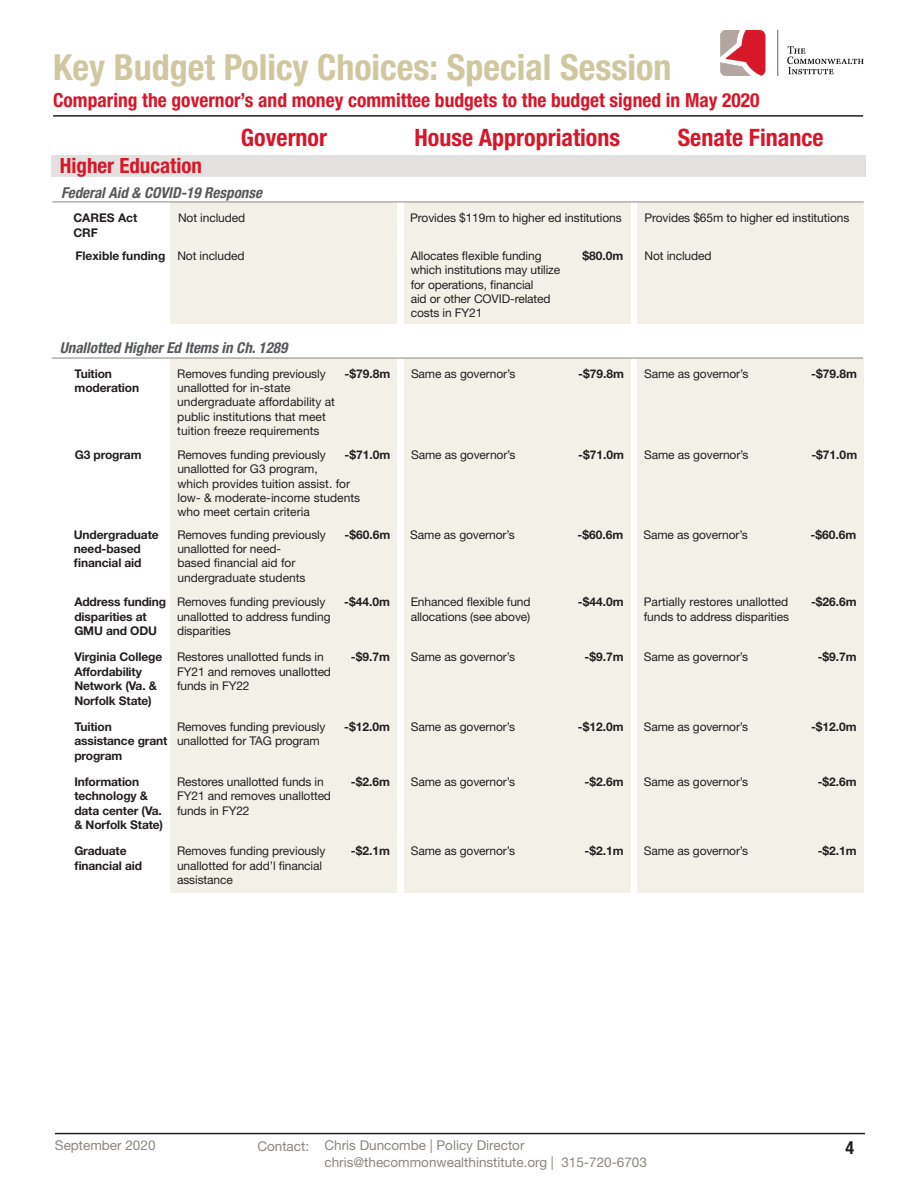
<style>
.page{position:relative;width:918px;height:1188px;background:#fff}
.page>*{position:absolute;margin:0;border:0;box-sizing:border-box;transform-origin:0 0}
.t1{font:700 condensed 36px "Helvetica Neue LT Std";color:#d0c69f}
.t2{font:700 condensed 24px "Helvetica Neue LT Std";color:#d71729}
.t3{font:700 condensed 21px "Helvetica Neue LT Std";color:#d71729}
.t4{font:700 condensed 19.5px "Helvetica Neue LT Std";color:#d71729}
.t5{font:700 condensed 18px "Helvetica Neue LT Std";color:#231f20}
.t6{font:italic 700 condensed 15px "Helvetica Neue LT Std";color:#57585a}
.t7{font:13.5px/16.2px "Helvetica Neue LT Std";color:#8c877e}
.t8{font:12px/14.4px "Helvetica Neue LT Std";letter-spacing:-.01em;color:#231f20}
.t9{font:700 12px/14.4px "Helvetica Neue LT Std";letter-spacing:-.01em;color:#231f20}
</style>
<div class="page">
<hr style="left:55px;top:1133px;width:810px;height:1px;background:#231f20">
<hr style="left:53px;top:115px;width:810px;height:2px;background:#231f20">
<img style="left:721px;top:31px;width:143px;height:45px">
<div style="left:171px;top:358px;width:226px;height:535px;background:#f3f0e7"></div>
<div style="left:404px;top:358px;width:227px;height:535px;background:#f3f0e7"></div>
<div style="left:637px;top:358px;width:227px;height:535px;background:#f3f0e7"></div>
<div style="left:171px;top:203px;width:226px;height:121px;background:#f3f0e7"></div>
<div style="left:52px;top:155px;width:814px;height:22px;background:#e2e1df"></div>
<div style="left:404px;top:203px;width:227px;height:121px;background:#f3f0e7"></div>
<div style="left:637px;top:203px;width:227px;height:121px;background:#f3f0e7"></div>
<hr style="left:52px;top:202px;width:812px;height:1px;background:#8c877e">
<hr style="left:52px;top:358px;width:811px;height:1px;background:#8c877e">
<h1 class="t1" style="left:53px;top:45px;width:620px">Key Budget Policy Choices: Special Session</h1>
<h3 class="t4" style="left:53px;top:88px;width:708px">Comparing the governor’s and money committee budgets to the budget signed in May 2020</h3>
<p class="t2" style="left:241px;top:123px;width:88px">Governor</p>
<p class="t2" style="left:415px;top:123px;width:207px">House Appropriations</p>
<p class="t2" style="left:678px;top:123px;width:147px">Senate Finance</p>
<p class="t3" style="left:60px;top:153px;width:144px">Higher Education</p>
<p class="t9" style="left:73px;top:211px;width:66px">CARES Act<br>CRF</p>
<p class="t8" style="left:178px;top:211px;width:69px">Not included</p>
<p class="t8" style="left:410px;top:211px;width:213px">Provides $119m to higher ed institutions</p>
<p class="t9" style="left:75px;top:248px;width:91px">Flexible funding</p>
<p class="t8" style="left:177px;top:248px;width:69px">Not included</p>
<p class="t8" style="left:411px;top:248px;width:151px">Allocates flexible funding which institutions may utilize for operations, financial<br>aid or other COVID-related costs in FY21</p>
<p class="t9" style="left:583px;top:248px;width:42px">$80.0m</p>
<p class="t6" style="left:61px;top:184px;width:202px">Federal Aid &amp; COVID-19 Response</p>
<p class="t6" style="left:60px;top:339px;width:229px">Unallotted Higher Ed Items in Ch. 1289</p>
<p class="t8" style="left:644px;top:211px;width:206px">Provides $65m to higher ed institutions</p>
<p class="t8" style="left:644px;top:248px;width:69px">Not included</p>
<p class="t9" style="left:75px;top:366px;width:66px">Tuition moderation</p>
<p class="t8" style="left:177px;top:366px;width:159px">Removes funding previously unallotted for in-state undergraduate affordability at public institutions that meet tuition freeze requirements</p>
<p class="t9" style="left:344px;top:366px;width:47px">-$79.8m</p>
<p class="t8" style="left:411px;top:366px;width:106px">Same as governor’s</p>
<p class="t9" style="left:578px;top:366px;width:47px">-$79.8m</p>
<p class="t8" style="left:644px;top:366px;width:106px">Same as governor’s</p>
<p class="t9" style="left:811px;top:366px;width:47px">-$79.8m</p>
<p class="t9" style="left:345px;top:447px;width:47px">-$71.0m</p>
<p class="t8" style="left:411px;top:447px;width:106px">Same as governor’s</p>
<p class="t9" style="left:578px;top:447px;width:47px">-$71.0m</p>
<p class="t8" style="left:644px;top:447px;width:106px">Same as governor’s</p>
<p class="t9" style="left:811px;top:447px;width:47px">-$71.0m</p>
<p class="t9" style="left:75px;top:447px;width:68px">G3 program</p>
<p class="t8" style="left:177px;top:447px;width:184px">Removes funding previously unallotted for G3 program,<br>which provides tuition assist. for low- &amp; moderate-income students who meet certain criteria</p>
<p class="t9" style="left:74px;top:527px;width:86px">Undergraduate need-based financial aid</p>
<p class="t8" style="left:177px;top:527px;width:150px">Removes funding previously unallotted for need-<br>based financial aid for undergraduate students</p>
<p class="t9" style="left:345px;top:527px;width:47px">-$60.6m</p>
<p class="t8" style="left:410px;top:527px;width:106px">Same as governor’s</p>
<p class="t9" style="left:577px;top:527px;width:47px">-$60.6m</p>
<p class="t8" style="left:643px;top:527px;width:106px">Same as governor’s</p>
<p class="t9" style="left:811px;top:527px;width:47px">-$60.6m</p>
<p class="t9" style="left:74px;top:595px;width:93px">Address funding disparities at<br>GMU and ODU</p>
<p class="t8" style="left:177px;top:595px;width:155px">Removes funding previously unallotted to address funding disparities</p>
<p class="t9" style="left:344px;top:595px;width:47px">-$44.0m</p>
<p class="t8" style="left:411px;top:595px;width:121px">Enhanced flexible fund allocations (see above)</p>
<p class="t9" style="left:578px;top:595px;width:47px">-$44.0m</p>
<p class="t8" style="left:644px;top:595px;width:147px">Partially restores unallotted funds to address disparities</p>
<p class="t9" style="left:811px;top:595px;width:47px">-$26.6m</p>
<p class="t9" style="left:74px;top:650px;width:89px">Virginia College<br>Affordability<br>Network (Va. &amp;<br>Norfolk State)</p>
<p class="t8" style="left:177px;top:650px;width:156px">Restores unallotted funds in<br>FY21 and removes unallotted funds in FY22</p>
<p class="t9" style="left:351px;top:650px;width:41px">-$9.7m</p>
<p class="t8" style="left:411px;top:650px;width:106px">Same as governor’s</p>
<p class="t9" style="left:585px;top:650px;width:41px">-$9.7m</p>
<p class="t8" style="left:644px;top:650px;width:106px">Same as governor’s</p>
<p class="t9" style="left:818px;top:650px;width:41px">-$9.7m</p>
<p class="t9" style="left:74px;top:719px;width:95px">Tuition assistance grant program</p>
<p class="t8" style="left:177px;top:719px;width:150px">Removes funding previously unallotted for TAG program</p>
<p class="t9" style="left:344px;top:719px;width:47px">-$12.0m</p>
<p class="t8" style="left:411px;top:719px;width:106px">Same as governor’s</p>
<p class="t9" style="left:578px;top:719px;width:47px">-$12.0m</p>
<p class="t8" style="left:644px;top:719px;width:106px">Same as governor’s</p>
<p class="t9" style="left:811px;top:719px;width:47px">-$12.0m</p>
<p class="t9" style="left:74px;top:774px;width:90px">Information technology &amp; data center (Va. &amp; Norfolk State)</p>
<p class="t8" style="left:177px;top:774px;width:156px">Restores unallotted funds in<br>FY21 and removes unallotted funds in FY22</p>
<p class="t9" style="left:351px;top:774px;width:41px">-$2.6m</p>
<p class="t8" style="left:411px;top:774px;width:106px">Same as governor’s</p>
<p class="t9" style="left:585px;top:774px;width:41px">-$2.6m</p>
<p class="t8" style="left:644px;top:774px;width:106px">Same as governor’s</p>
<p class="t9" style="left:818px;top:774px;width:41px">-$2.6m</p>
<p class="t9" style="left:74px;top:843px;width:69px">Graduate financial aid</p>
<p class="t8" style="left:177px;top:844px;width:150px">Removes funding previously unallotted for add’l financial assistance</p>
<p class="t9" style="left:351px;top:843px;width:41px">-$2.1m</p>
<p class="t8" style="left:411px;top:844px;width:106px">Same as governor’s</p>
<p class="t9" style="left:585px;top:843px;width:41px">-$2.1m</p>
<p class="t8" style="left:644px;top:844px;width:106px">Same as governor’s</p>
<p class="t9" style="left:818px;top:843px;width:41px">-$2.1m</p>
<p class="t7" style="left:55px;top:1137px;width:102px">September 2020</p>
<p class="t7" style="left:324px;top:1137px;width:324px;text-indent:-67px">Contact: Chris Duncombe | Policy Director chris@thecommonwealthinstitute.org | 315-720-6703</p>
<h3 class="t5" style="left:846px;top:1137px;width:10px">4</h3>
</div>
